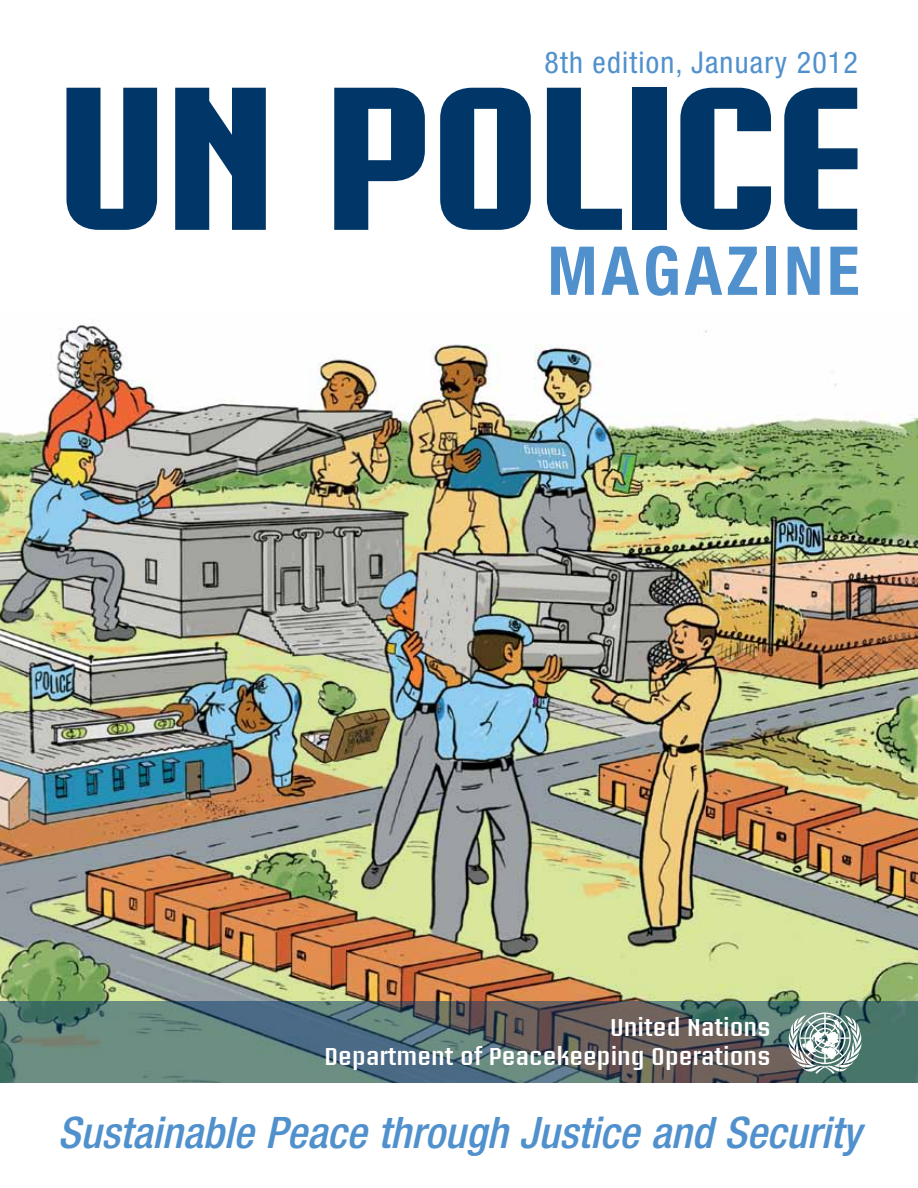
<style>
.page{position:relative;width:918px;height:1188px;background:#fff}
.page>*{position:absolute;margin:0;border:0;box-sizing:border-box;transform-origin:0 0}
.t1{font:85.5px "UN Logo";color:#fff}
.t2{font:700 condensed 67.5px "Helvetica Neue LT Std";letter-spacing:.06em;color:#5091cd}
.t3{font:italic 500 condensed 43.5px "Helvetica Neue LT Std";color:#5091cd}
.t4{font:condensed 30px "Helvetica Neue LT Std";letter-spacing:.04em;color:#5091cd}
.t5{font:600 24px/28.8px "Briem Akademi Std";color:#fff;text-align:right}
</style>
<div class="page">
<img style="left:0;top:320px;width:918px;height:682px">
<svg style="left:0;top:1002px;width:918px;height:81px;background:#59706e"></svg>
<svg style="left:66px;top:88px;width:91px;height:142px"></svg>
<svg style="left:175px;top:88px;width:91px;height:142px"></svg>
<svg style="left:334px;top:88px;width:91px;height:142px"></svg>
<svg style="left:440px;top:88px;width:91px;height:142px"></svg>
<svg style="left:547px;top:88px;width:75px;height:142px"></svg>
<div style="left:632px;top:88px;width:34px;height:142px;background:#003768"></div>
<svg style="left:680px;top:88px;width:91px;height:142px"></svg>
<svg style="left:784px;top:88px;width:74px;height:142px"></svg>
<p class="t4" style="left:545px;top:45px;width:315px">8th edition, January 2012</p>
<h2 class="t2" style="left:548px;top:230px;width:313px">MAGAZINE</h2>
<p class="t5" style="left:325px;top:1013px;width:448px">United Nations<br>Department of Peacekeeping Operations</p>
<h1 class="t1" style="left:784px;top:992px;width:83px">asdf</h1>
<h3 class="t3" style="left:58px;top:1106px;width:805px">Sustainable Peace through Justice and Security</h3>
</div>
